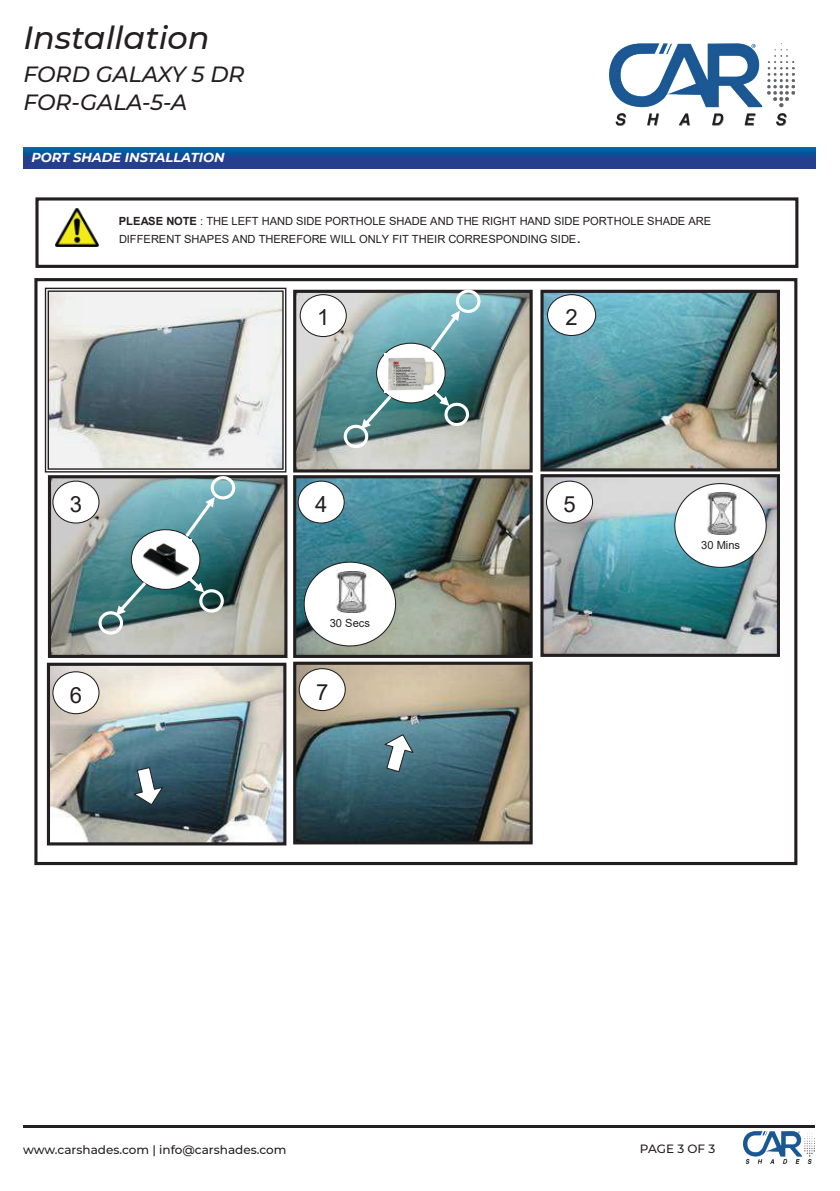
<style>
.page{position:relative;width:840px;height:1191px;background:#fff}
.page>*{position:absolute;margin:0;border:0;box-sizing:border-box;transform-origin:0 0}
.t1{font:italic 500 32px "Montserrat";color:#231f20}
.t2{font:22.2px "Arial";color:#231f20}
.t3{font:italic 500 22px/28px "Montserrat";color:#231f20}
.t4{font:italic 700 13px "Montserrat";color:#fff}
.t5{font:500 12px "Montserrat";color:#231f20}
.t6{font:11.2px/18px "Arial";letter-spacing:-.005em;color:#231f20}
.s1{font-weight:700}
.s2{font-size:16.8px}
</style>
<div class="page">
<hr style="left:23px;top:1125px;width:791px;height:2px;background:#231f20">
<img style="left:743px;top:1131px;width:71px;height:32px">
<img style="left:609px;top:43px;width:184px;height:83px">
<svg style="left:23px;top:147px;width:792px;height:21px;background:#164b96"></svg>
<img style="left:52px;top:479px;width:231px;height:175px">
<div style="left:48px;top:475px;width:239px;height:183px;border:3px solid #231f20"></div>
<div style="left:34px;top:278px;width:763px;height:587px;border:3px solid #231f20"></div>
<svg style="left:45px;top:288px;width:241px;height:184px"></svg>
<img style="left:297px;top:294px;width:231px;height:174px">
<div style="left:293px;top:290px;width:239px;height:182px;border:3px solid #231f20"></div>
<div style="left:300px;top:295px;width:46px;height:41px;background:#fff;border-radius:50%"></div>
<div style="left:299px;top:294px;width:47px;height:43px;border:1px solid #231f20;border-radius:50%"></div>
<div style="left:376px;top:343px;width:69px;height:60px;background:#fff;border-radius:50%"></div>
<div style="left:376px;top:343px;width:69px;height:60px;border:1px solid #231f20;border-radius:50%"></div>
<div style="left:444px;top:403px;width:25px;height:23px;border:3px solid #fff;border-radius:50%"></div>
<div style="left:343px;top:425px;width:25px;height:23px;border:3px solid #fff;border-radius:50%"></div>
<svg style="left:361px;top:395px;width:30px;height:34px"></svg>
<svg style="left:432px;top:390px;width:17px;height:16px"></svg>
<div style="left:455px;top:289px;width:25px;height:24px;border:3px solid #fff;border-radius:50%"></div>
<svg style="left:430px;top:311px;width:29px;height:39px"></svg>
<img style="left:544px;top:294px;width:231px;height:173px">
<div style="left:540px;top:290px;width:239px;height:181px;border:3px solid #231f20"></div>
<div style="left:547px;top:295px;width:48px;height:40px;background:#fff;border-radius:50%"></div>
<div style="left:546px;top:294px;width:50px;height:42px;border:1px solid #231f20;border-radius:50%"></div>
<img style="left:297px;top:479px;width:231px;height:175px">
<div style="left:293px;top:475px;width:239px;height:183px;border:3px solid #231f20"></div>
<div style="left:53px;top:481px;width:46px;height:42px;background:#fff;border-radius:50%"></div>
<div style="left:52px;top:480px;width:47px;height:43px;border:1px solid #231f20;border-radius:50%"></div>
<div style="left:131px;top:529px;width:69px;height:60px;background:#fff;border-radius:50%"></div>
<div style="left:131px;top:529px;width:69px;height:61px;border:1px solid #231f20;border-radius:50%"></div>
<div style="left:199px;top:589px;width:25px;height:23px;border:3px solid #fff;border-radius:50%"></div>
<div style="left:98px;top:611px;width:25px;height:23px;border:3px solid #fff;border-radius:50%"></div>
<svg style="left:116px;top:582px;width:30px;height:33px"></svg>
<svg style="left:187px;top:577px;width:17px;height:15px"></svg>
<div style="left:210px;top:476px;width:25px;height:23px;border:3px solid #fff;border-radius:50%"></div>
<svg style="left:185px;top:497px;width:29px;height:40px"></svg>
<div style="left:298px;top:481px;width:46px;height:42px;background:#fff;border-radius:50%"></div>
<div style="left:297px;top:480px;width:47px;height:43px;border:1px solid #231f20;border-radius:50%"></div>
<div style="left:304px;top:562px;width:91px;height:84px;background:#fff;border-radius:50%"></div>
<img style="left:336px;top:570px;width:32px;height:43px">
<img style="left:544px;top:478px;width:231px;height:175px">
<div style="left:540px;top:474px;width:239px;height:183px;border:3px solid #231f20"></div>
<div style="left:546px;top:481px;width:46px;height:42px;background:#fff;border-radius:50%"></div>
<div style="left:545px;top:480px;width:47px;height:43px;border:1px solid #231f20;border-radius:50%"></div>
<div style="left:674px;top:483px;width:91px;height:84px;background:#fff;border-radius:50%"></div>
<img style="left:707px;top:491px;width:34px;height:44px">
<img style="left:51px;top:666px;width:231px;height:175px">
<div style="left:47px;top:662px;width:239px;height:183px;border:3px solid #231f20"></div>
<div style="left:53px;top:672px;width:46px;height:41px;background:#fff;border-radius:50%"></div>
<div style="left:52px;top:671px;width:47px;height:43px;border:1px solid #231f20;border-radius:50%"></div>
<svg style="left:131px;top:766px;width:33px;height:40px"></svg>
<img style="left:297px;top:665px;width:231px;height:175px">
<div style="left:293px;top:661px;width:239px;height:183px;border:3px solid #231f20"></div>
<div style="left:299px;top:668px;width:46px;height:42px;background:#fff;border-radius:50%"></div>
<div style="left:298px;top:668px;width:47px;height:43px;border:1px solid #231f20;border-radius:50%"></div>
<svg style="left:383px;top:733px;width:32px;height:40px"></svg>
<div style="left:35px;top:197px;width:763px;height:71px;border:3px solid #231f20"></div>
<img style="left:56px;top:208px;width:43px;height:39px">
<img style="left:142px;top:539px;width:49px;height:42px">
<img style="left:384px;top:354px;width:51px;height:38px">
<h1 class="t1" style="left:23px;top:15px;width:188px">Installation</h1>
<h3 class="t3" style="left:23px;top:59px;width:222px">FORD GALAXY 5 DR<br>FOR-GALA-5-A</h3>
<p class="t4" style="left:31px;top:148px;width:195px">PORT SHADE INSTALLATION</p>
<p class="t6" style="left:119px;top:212px;width:593px"><span class="s1">PLEASE NOTE</span> : THE LEFT HAND SIDE PORTHOLE SHADE AND THE RIGHT HAND SIDE PORTHOLE SHADE ARE<br>DIFFERENT SHAPES AND THEREFORE WILL ONLY FIT THEIR CORRESPONDING SIDE<span class="s2">.</span></p>
<h2 class="t2" style="left:317px;top:302px;width:14px">1</h2>
<h2 class="t2" style="left:565px;top:302px;width:14px">2</h2>
<h2 class="t2" style="left:70px;top:489px;width:14px">3</h2>
<h2 class="t2" style="left:315px;top:489px;width:14px">4</h2>
<p class="t6" style="left:329px;top:614px;width:42px">30 Secs</p>
<h2 class="t2" style="left:70px;top:679px;width:14px">6</h2>
<h2 class="t2" style="left:316px;top:676px;width:14px">7</h2>
<h2 class="t2" style="left:563px;top:489px;width:14px">5</h2>
<p class="t6" style="left:701px;top:535px;width:40px">30 Mins</p>
<p class="t5" style="left:23px;top:1141px;width:265px">www.carshades.com | info@carshades.com</p>
<p class="t5" style="left:639px;top:1140px;width:77px">PAGE 3 OF 3</p>
</div>
